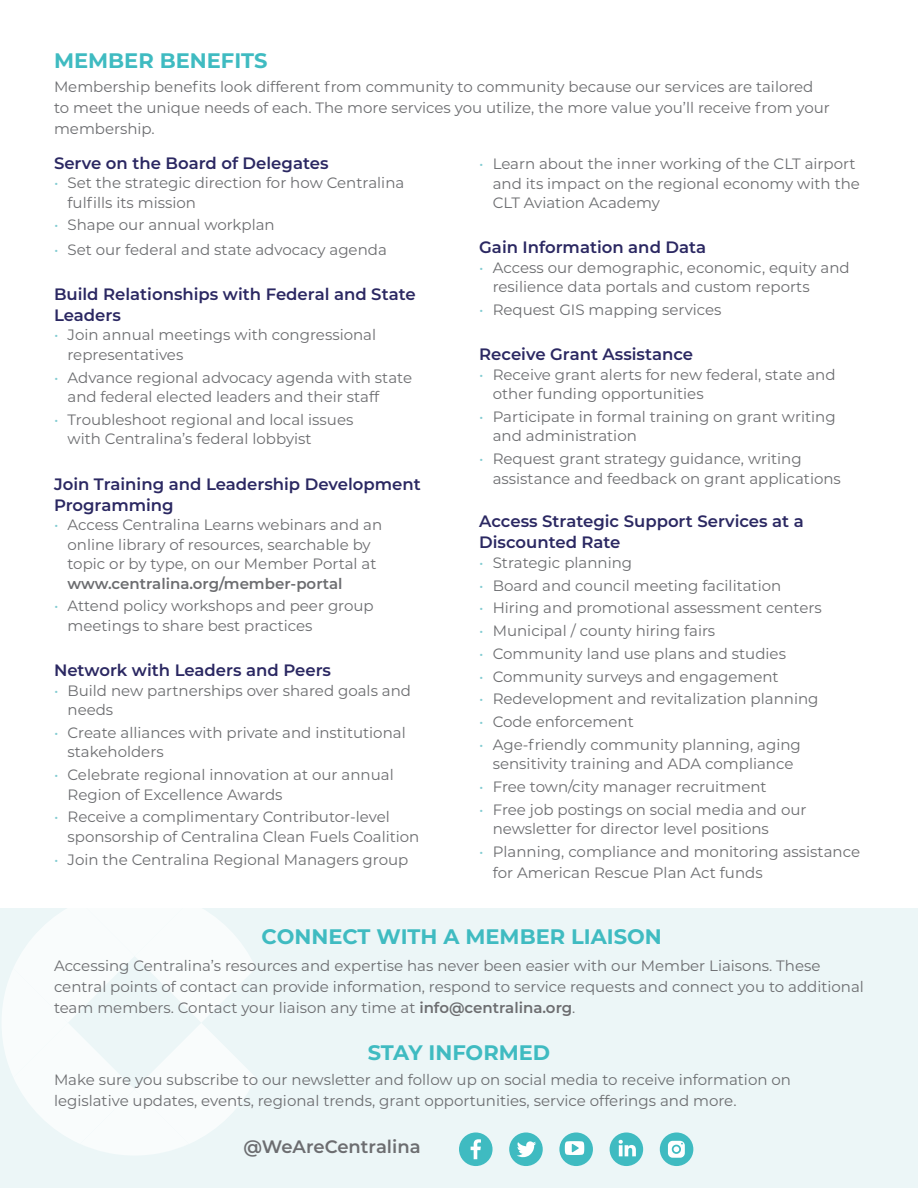
<style>
.page{position:relative;width:918px;height:1188px;background:#fff}
.page>*{position:absolute;margin:0;border:0;box-sizing:border-box;transform-origin:0 0}
.t1{font:700 21px "Montserrat";color:#3fbbc1}
.t2{font:600 18px "Montserrat";color:#6c6d70}
.t3{font:600 16.5px/21px "Montserrat";color:#2b2862}
.t4{font:15px/19.5px "Montserrat";color:#6c6d70}
.s1{color:#83ccd2}
.s2{font-weight:600}
</style>
<div class="page">
<div style="left:0;top:908px;width:918px;height:280px;background:#ecf6f7"></div>
<svg style="left:2px;top:908px;width:253px;height:247px"></svg>
<div style="left:559px;top:1133px;width:34px;height:33px;background:#3fbbc1;border-radius:50%"></div>
<svg style="left:565px;top:1141px;width:19px;height:14px"></svg>
<div style="left:509px;top:1133px;width:34px;height:33px;background:#3fbbc1;border-radius:50%"></div>
<svg style="left:517px;top:1141px;width:19px;height:16px"></svg>
<div style="left:610px;top:1133px;width:33px;height:33px;background:#3fbbc1;border-radius:50%"></div>
<svg style="left:619px;top:1140px;width:17px;height:16px"></svg>
<div style="left:459px;top:1133px;width:34px;height:33px;background:#3fbbc1;border-radius:50%"></div>
<svg style="left:471px;top:1139px;width:10px;height:20px"></svg>
<div style="left:660px;top:1133px;width:33px;height:33px;background:#3fbbc1;border-radius:50%"></div>
<svg style="left:668px;top:1141px;width:17px;height:17px"></svg>
<p class="t1" style="left:54px;top:45px;width:215px">MEMBER BENEFITS</p>
<p class="t4" style="left:54px;top:76px;width:778px;line-height:21px">Membership benefits look different from community to community because our services are tailored to meet the unique needs of each. The more services you utilize, the more value you’ll receive from your membership.</p>
<p class="t3" style="left:54px;top:152px;width:276px">Serve on the Board of Delegates</p>
<p class="t4" style="left:68px;top:173px;width:338px;text-indent:-14px"><span class="s1">•</span> Set the strategic direction for how Centralina fulfills its mission</p>
<p class="t4" style="left:54px;top:215px;width:222px"><span class="s1">•</span> Shape our annual workplan</p>
<p class="t4" style="left:54px;top:239px;width:334px"><span class="s1">•</span> Set our federal and state advocacy agenda</p>
<p class="t3" style="left:54px;top:283px;width:363px">Build Relationships with Federal and State<br>Leaders</p>
<p class="t4" style="left:68px;top:325px;width:310px;text-indent:-14px"><span class="s1">•</span> Join annual meetings with congressional representatives</p>
<p class="t4" style="left:68px;top:367px;width:346px;text-indent:-14px"><span class="s1">•</span> Advance regional advocacy agenda with state and federal elected leaders and their staff</p>
<p class="t4" style="left:68px;top:409px;width:287px;text-indent:-14px"><span class="s1">•</span> Troubleshoot regional and local issues with Centralina’s federal lobbyist</p>
<p class="t3" style="left:54px;top:473px;width:368px">Join Training and Leadership Development<br>Programming</p>
<p class="t4" style="left:68px;top:515px;width:316px;text-indent:-14px"><span class="s1">•</span> Access Centralina Learns webinars and an online library of resources, searchable by topic or by type, on our Member Portal at <span class="s2">www.centralina.org/member-portal</span></p>
<p class="t4" style="left:68px;top:596px;width:308px;text-indent:-14px"><span class="s1">•</span> Attend policy workshops and peer group meetings to share best practices</p>
<p class="t3" style="left:54px;top:659px;width:279px">Network with Leaders and Peers</p>
<p class="t4" style="left:68px;top:680px;width:345px;text-indent:-14px"><span class="s1">•</span> Build new partnerships over shared goals and needs</p>
<p class="t4" style="left:68px;top:722px;width:340px;text-indent:-14px"><span class="s1">•</span> Create alliances with private and institutional stakeholders</p>
<p class="t4" style="left:68px;top:765px;width:328px;text-indent:-14px"><span class="s1">•</span> Celebrate regional innovation at our annual<br>Region of Excellence Awards</p>
<p class="t4" style="left:68px;top:807px;width:353px;text-indent:-14px"><span class="s1">•</span> Receive a complimentary Contributor-level sponsorship of Centralina Clean Fuels Coalition</p>
<p class="t4" style="left:54px;top:849px;width:356px"><span class="s1">•</span> Join the Centralina Regional Managers group</p>
<p class="t4" style="left:493px;top:153px;width:369px;text-indent:-14px"><span class="s1">•</span> Learn about the inner working of the CLT airport and its impact on the regional economy with the<br>CLT Aviation Academy</p>
<p class="t3" style="left:479px;top:236px;width:228px">Gain Information and Data</p>
<p class="t4" style="left:493px;top:257px;width:358px;text-indent:-14px"><span class="s1">•</span> Access our demographic, economic, equity and resilience data portals and custom reports</p>
<p class="t4" style="left:479px;top:299px;width:244px"><span class="s1">•</span> Request GIS mapping services</p>
<p class="t3" style="left:479px;top:343px;width:215px">Receive Grant Assistance</p>
<p class="t4" style="left:493px;top:364px;width:344px;text-indent:-14px"><span class="s1">•</span> Receive grant alerts for new federal, state and other funding opportunities</p>
<p class="t4" style="left:493px;top:406px;width:344px;text-indent:-14px"><span class="s1">•</span> Participate in formal training on grant writing and administration</p>
<p class="t4" style="left:493px;top:449px;width:350px;text-indent:-14px"><span class="s1">•</span> Request grant strategy guidance, writing assistance and feedback on grant applications</p>
<p class="t3" style="left:479px;top:510px;width:326px">Access Strategic Support Services at a<br>Discounted Rate</p>
<p class="t4" style="left:479px;top:552px;width:154px"><span class="s1">•</span> Strategic planning</p>
<p class="t4" style="left:479px;top:575px;width:304px"><span class="s1">•</span> Board and council meeting facilitation</p>
<p class="t4" style="left:479px;top:598px;width:344px"><span class="s1">•</span> Hiring and promotional assessment centers</p>
<p class="t4" style="left:479px;top:621px;width:238px"><span class="s1">•</span> Municipal / county hiring fairs</p>
<p class="t4" style="left:479px;top:643px;width:308px"><span class="s1">•</span> Community land use plans and studies</p>
<p class="t4" style="left:479px;top:666px;width:301px"><span class="s1">•</span> Community surveys and engagement</p>
<p class="t4" style="left:479px;top:689px;width:341px"><span class="s1">•</span> Redevelopment and revitalization planning</p>
<p class="t4" style="left:479px;top:712px;width:156px"><span class="s1">•</span> Code enforcement</p>
<p class="t4" style="left:479px;top:734px;width:323px;text-align:center"><span class="s1">•</span> Age-friendly community planning, aging sensitivity training and ADA compliance</p>
<p class="t4" style="left:479px;top:777px;width:289px"><span class="s1">•</span> Free town/city manager recruitment</p>
<p class="t4" style="left:493px;top:799px;width:315px;text-indent:-14px"><span class="s1">•</span> Free job postings on social media and our newsletter for director level positions</p>
<p class="t4" style="left:493px;top:841px;width:369px;line-height:21px;text-indent:-14px"><span class="s1">•</span> Planning, compliance and monitoring assistance for American Rescue Plan Act funds</p>
<p class="t1" style="left:262px;top:921px;width:402px">CONNECT WITH A MEMBER LIAISON</p>
<p class="t4" style="left:54px;top:954px;width:811px;line-height:21px">Accessing Centralina’s resources and expertise has never been easier with our Member Liaisons. These central points of contact can provide information, respond to service requests and connect you to additional team members. Contact your liaison any time at <span class="s2">info@centralina.org</span>.</p>
<p class="t1" style="left:368px;top:1038px;width:184px">STAY INFORMED</p>
<p class="t4" style="left:54px;top:1069px;width:739px;line-height:21px">Make sure you subscribe to our newsletter and follow up on social media to receive information on legislative updates, events, regional trends, grant opportunities, service offerings and more.</p>
<p class="t2" style="left:244px;top:1134px;width:178px">@WeAreCentralina</p>
</div>
